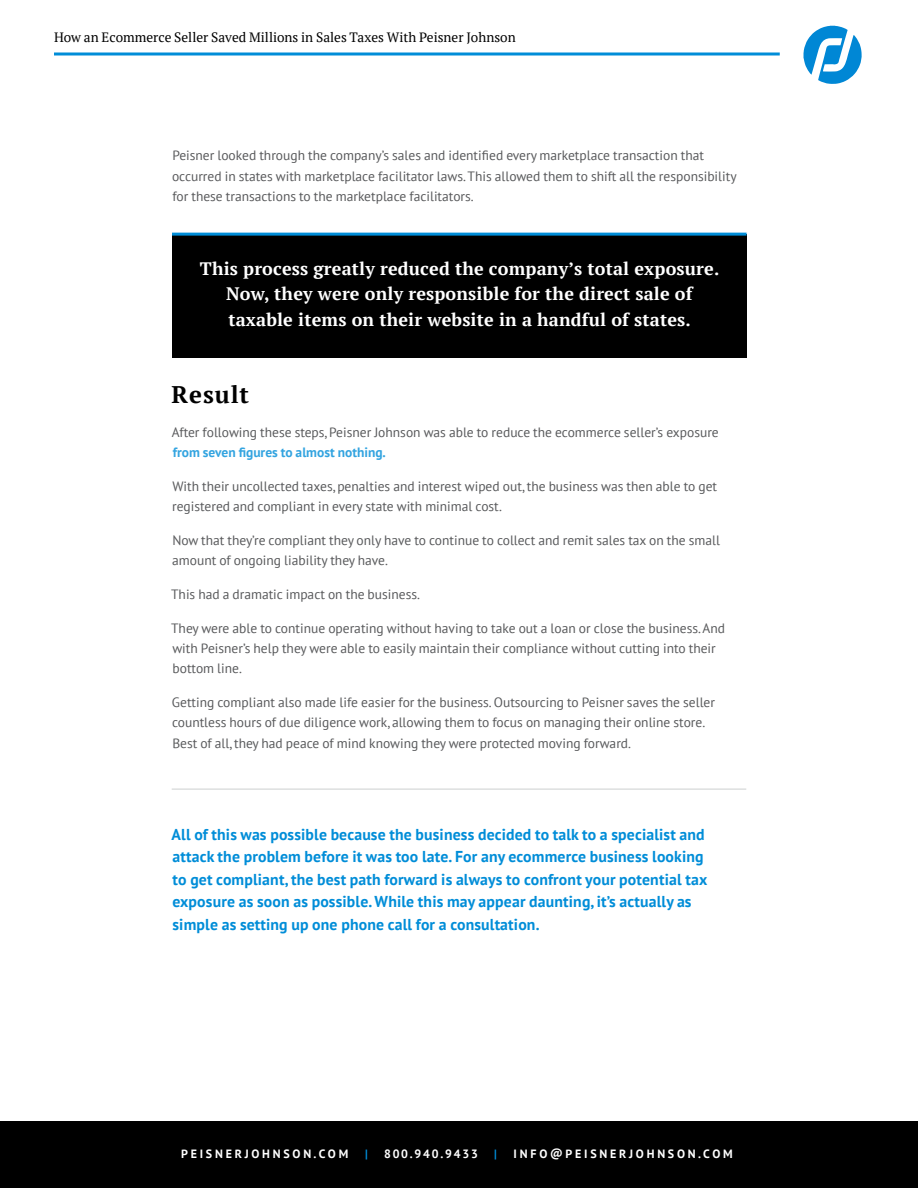
<style>
.page{position:relative;width:918px;height:1188px;background:#fff}
.page>*{position:absolute;margin:0;border:0;box-sizing:border-box;transform-origin:0 0}
.t1{font:700 24px "PT Serif";letter-spacing:.04em;color:#000}
.t2{font:700 18px/25.5px "PT Serif";letter-spacing:.01em;color:#fff;text-align:center}
.t3{font:700 15.75px/22.5px "PT Sans";letter-spacing:.01em;color:#008dd8}
.t4{font:13.5px/20.2px "PT Sans";color:#58595b}
.t5{font:13.5px "PT Serif";color:#000}
.t6{font:700 13.5px "PT Sans";color:#33a4e0}
.t7{font:700 12px "PT Sans";letter-spacing:.23em;color:#fff}
.t8{font:700 12px "PT Sans";letter-spacing:.15em;color:#fff}
.t9{font:700 12px "PT Sans";color:#008dd8}
</style>
<div class="page">
<svg style="left:804px;top:26px;width:58px;height:58px"></svg>
<svg style="left:54px;top:52px;width:726px;height:4px;background:#3fa9e1"></svg>
<div style="left:0;top:1121px;width:918px;height:67px;background:#000"></div>
<hr style="left:172px;top:788px;width:574px;height:2px;background:#dddfdf">
<div style="left:172px;top:234px;width:575px;height:123px;background:#000"></div>
<hr style="left:172px;top:233px;width:575px;height:3px;background:#008dd8">
<p class="t5" style="left:54px;top:28px;width:463px">How an Ecommerce Seller Saved Millions in Sales Taxes With Peisner Johnson</p>
<p class="t4" style="left:172px;top:145px;width:566px">Peisner looked through the company’s sales and identified every marketplace transaction that occurred in states with marketplace facilitator laws. This allowed them to shift all the responsibility for these transactions to the marketplace facilitators.</p>
<h2 class="t2" style="left:200px;top:256px;width:521px">This process greatly reduced the company’s total exposure.<br>Now, they were only responsible for the direct sale of taxable items on their website in a handful of states.</h2>
<h1 class="t1" style="left:171px;top:379px;width:79px">Result</h1>
<p class="t4" style="left:172px;top:422px;width:549px">After following these steps, Peisner Johnson was able to reduce the ecommerce seller’s exposure</p>
<p class="t6" style="left:173px;top:444px;width:215px">from seven figures to almost nothing.</p>
<p class="t4" style="left:172px;top:476px;width:546px">With their uncollected taxes, penalties and interest wiped out, the business was then able to get registered and compliant in every state with minimal cost.</p>
<p class="t4" style="left:172px;top:530px;width:549px">Now that they’re compliant they only have to continue to collect and remit sales tax on the small amount of ongoing liability they have.</p>
<p class="t4" style="left:171px;top:584px;width:250px">This had a dramatic impact on the business.</p>
<p class="t4" style="left:171px;top:618px;width:555px">They were able to continue operating without having to take out a loan or close the business. And with Peisner’s help they were able to easily maintain their compliance without cutting into their bottom line.</p>
<p class="t4" style="left:172px;top:692px;width:545px">Getting compliant also made life easier for the business. Outsourcing to Peisner saves the seller countless hours of due diligence work, allowing them to focus on managing their online store.<br>Best of all, they had peace of mind knowing they were protected moving forward.</p>
<p class="t3" style="left:172px;top:823px;width:537px">All of this was possible because the business decided to talk to a specialist and attack the problem before it was too late. For any ecommerce business looking to get compliant, the best path forward is always to confront your potential tax exposure as soon as possible. While this may appear daunting, it’s actually as simple as setting up one phone call for a consultation.</p>
<p class="t7" style="left:181px;top:1146px;width:169px">PEISNERJOHNSON.COM</p>
<p class="t9" style="left:365px;top:1146px;width:4px">|</p>
<p class="t8" style="left:384px;top:1146px;width:95px">800.940.9433</p>
<p class="t9" style="left:494px;top:1146px;width:4px">|</p>
<p class="t7" style="left:514px;top:1146px;width:221px">INFO@PEISNERJOHNSON.COM</p>
</div>
